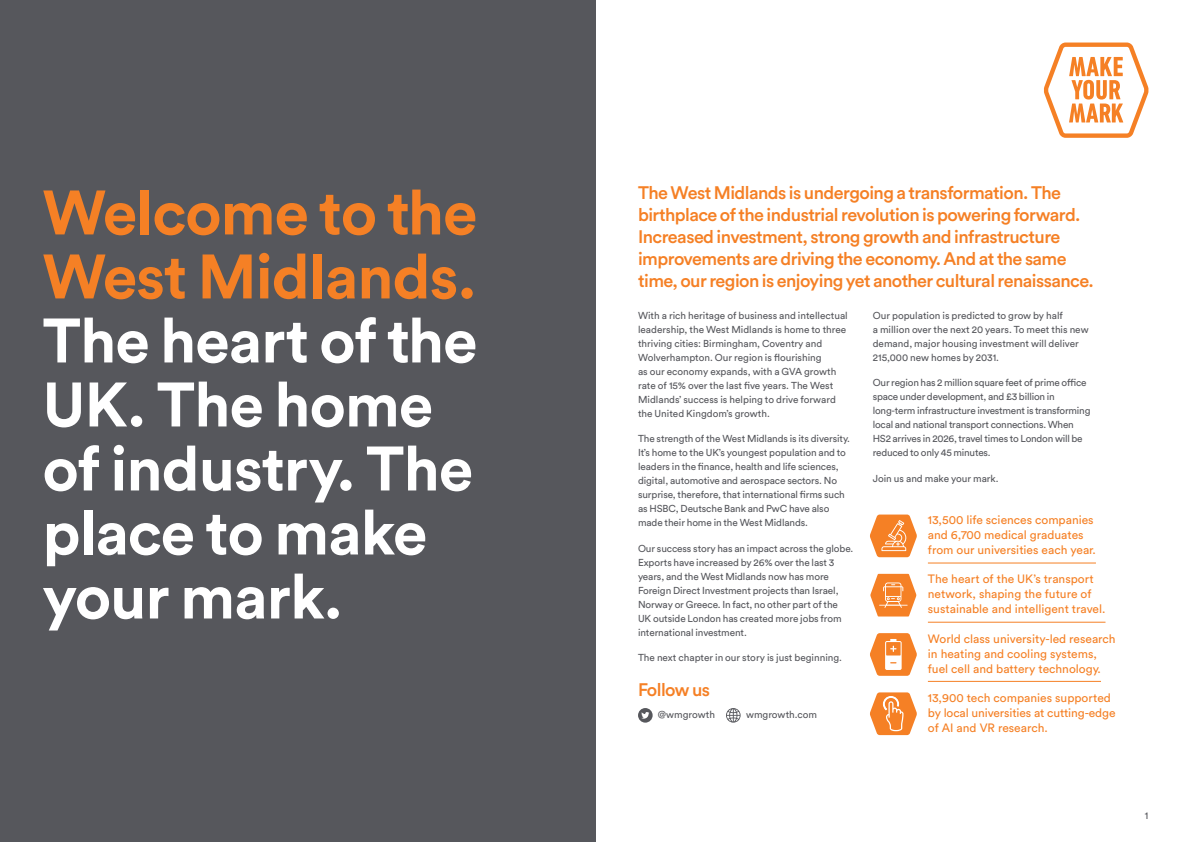
<style>
.page{position:relative;width:1191px;height:842px;background:#fff}
.page>*{position:absolute;margin:0;border:0;box-sizing:border-box;transform-origin:0 0}
.t1{font:700 62px/64px "Circular Std";letter-spacing:-.015em;color:#fff}
.Intro{font:500 18px/22px "Circular Std";letter-spacing:-.03em;color:#f58025}
.t2{font:12px/15px "Circular Std";color:#f58025}
.Body_Copy{font:10px/14px "Circular Std";letter-spacing:-.01em;color:#56575c}
.s1{color:#f58025}
</style>
<div class="page">
<div style="left:0;top:0;width:595px;height:842px;background:#56575c"></div>
<svg style="left:1043px;top:43px;width:105px;height:95px"></svg>
<svg style="left:870px;top:514px;width:47px;height:43px;background:#f7a05c"></svg>
<svg style="left:870px;top:692px;width:47px;height:43px"></svg>
<svg style="left:870px;top:574px;width:46px;height:42px"></svg>
<svg style="left:870px;top:633px;width:47px;height:43px"></svg>
<hr style="left:928px;top:563px;width:168px;height:1px;background:#f58025">
<hr style="left:928px;top:622px;width:177px;height:1px;background:#f58025">
<hr style="left:928px;top:681px;width:173px;height:1px;background:#f58025">
<svg style="left:726px;top:708px;width:14px;height:15px"></svg>
<div style="left:638px;top:708px;width:14px;height:15px;background:#56575c;border-radius:50%"></div>
<svg style="left:641px;top:712px;width:8px;height:7px"></svg>
<p class="t1" style="left:43px;top:179px;width:436px"><span class="s1">Welcome to the<br>West Midlands.<br></span>The heart of the<br>UK. The home of industry. The place to make your mark.</p>
<p class="Intro" style="left:638px;top:181px;width:457px">The West Midlands is undergoing a transformation. The birthplace of the industrial revolution is powering forward.<br>Increased investment, strong growth and infrastructure improvements are driving the economy. And at the same time, our region is enjoying yet another cultural renaissance.</p>
<p class="Body_Copy" style="left:638px;top:308px;width:211px">With a rich heritage of business and intellectual leadership, the West Midlands is home to three thriving cities: Birmingham, Coventry and Wolverhampton. Our region is flourishing<br>as our economy expands, with a GVA growth rate of 15% over the last five years. The West Midlands’ success is helping to drive forward the United Kingdom’s growth.</p>
<p class="Body_Copy" style="left:638px;top:432px;width:213px">The strength of the West Midlands is its diversity.<br>It’s home to the UK’s youngest population and to leaders in the finance, health and life sciences, digital, automotive and aerospace sectors. No surprise, therefore, that international firms such as HSBC, Deutsche Bank and PwC have also made their home in the West Midlands.</p>
<p class="Body_Copy" style="left:638px;top:541px;width:217px">Our success story has an impact across the globe.<br>Exports have increased by 26% over the last 3 years, and the West Midlands now has more Foreign Direct Investment projects than Israel, Norway or Greece. In fact, no other part of the UK outside London has created more jobs from international investment.</p>
<p class="Body_Copy" style="left:638px;top:650px;width:205px">The next chapter in our story is just beginning.</p>
<p class="Intro" style="left:638px;top:678px;width:74px">Follow us</p>
<p class="Body_Copy" style="left:658px;top:708px;width:59px">@wmgrowth</p>
<p class="Body_Copy" style="left:746px;top:708px;width:72px">wmgrowth.com</p>
<p class="Body_Copy" style="left:872px;top:308px;width:217px">Our population is predicted to grow by half<br>a million over the next 20 years. To meet this new demand, major housing investment will deliver 215,000 new homes by 2031.</p>
<p class="Body_Copy" style="left:872px;top:376px;width:219px">Our region has 2 million square feet of prime office space under development, and £3 billion in long-term infrastructure investment is transforming local and national transport connections. When HS2 arrives in 2026, travel times to London will be reduced to only 45 minutes.</p>
<p class="Body_Copy" style="left:872px;top:471px;width:127px">Join us and make your mark.</p>
<p class="t2" style="left:928px;top:512px;width:169px">13,500 life sciences companies and 6,700 medical graduates from our universities each year.</p>
<p class="t2" style="left:928px;top:572px;width:179px">The heart of the UK’s transport network, shaping the future of sustainable and intelligent travel.</p>
<p class="t2" style="left:928px;top:631px;width:189px">World class university-led research in heating and cooling systems, fuel cell and battery technology.</p>
<p class="t2" style="left:928px;top:690px;width:189px">13,900 tech companies supported by local universities at cutting-edge of AI and VR research.</p>
<p class="Body_Copy" style="left:1145px;top:809px;width:5px">1</p>
</div>
